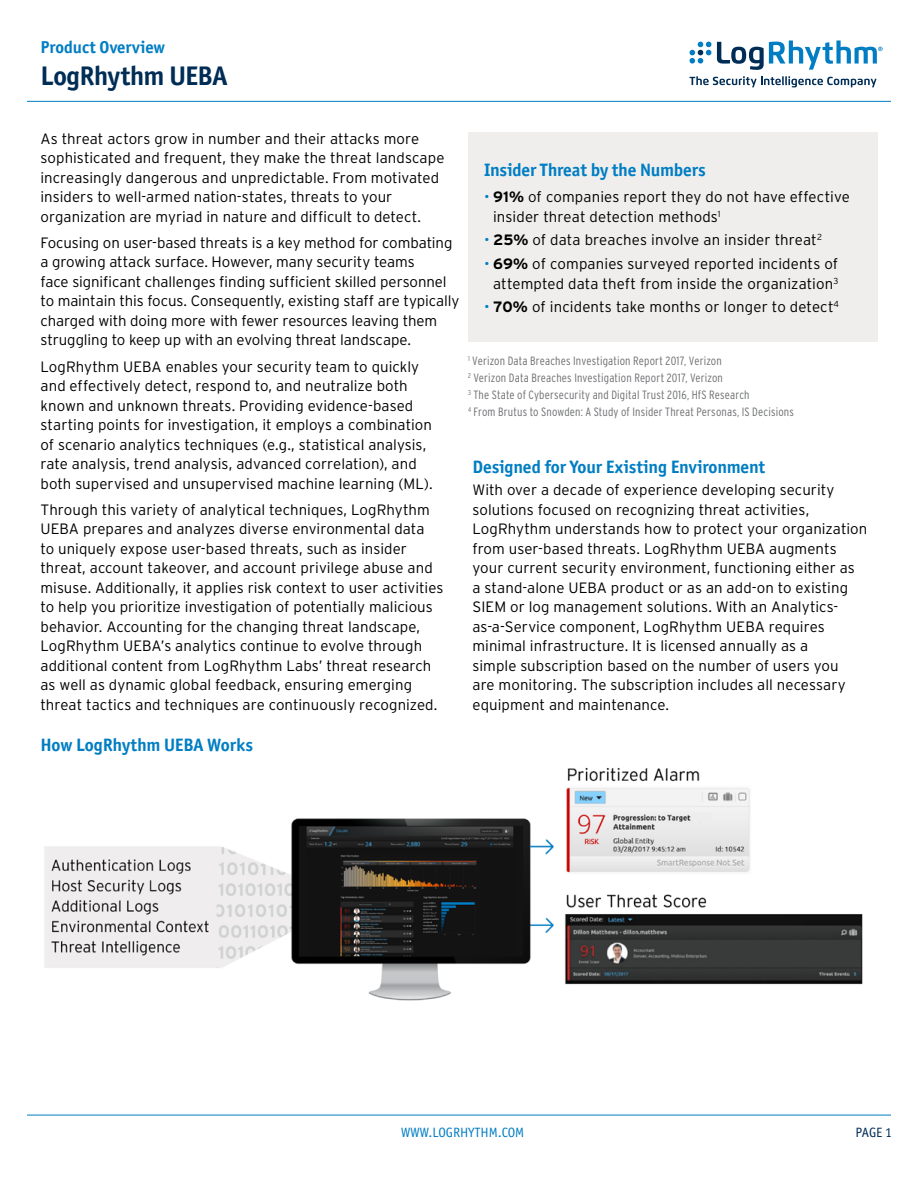
<style>
.page{position:relative;width:918px;height:1188px;background:#fff}
.page>*{position:absolute;margin:0;border:0;box-sizing:border-box;transform-origin:0 0}
.t1{font:700 27px "Officina Sans ITC Std";letter-spacing:-.02em;color:#002d56}
.t2{font:700 18px "Officina Sans ITC Std";letter-spacing:-.01em;color:#007dc3}
.t3{font:700 17.25px "Officina Sans ITC Std";letter-spacing:-.005em;color:#007dc3}
.t4{font:300 15px/19.5px "Interstate";color:#000}
.t5{font:13.5px "Officina Sans ITC Std";color:#007dc3}
.t6{font:13.5px "Officina Sans ITC Std";color:#002d56}
.t7{font:300 condensed 12px/17.1px "Interstate";letter-spacing:.015em;color:#6d6e71}
.s1{color:#007dc3}
.s2{font-weight:700}
</style>
<div class="page">
<hr style="left:27px;top:101px;width:864px;height:1px;background:#007dc3">
<hr style="left:27px;top:1115px;width:864px;height:1px;background:#007dc3">
<svg style="left:690px;top:42px;width:21px;height:22px"></svg>
<svg style="left:690px;top:76px;width:187px;height:11px"></svg>
<svg style="left:717px;top:41px;width:166px;height:29px"></svg>
<img style="left:44px;top:767px;width:819px;height:234px">
<div style="left:469px;top:132px;width:409px;height:210px;background:#efeeed"></div>
<p class="t3" style="left:40px;top:36px;width:126px">Product Overview</p>
<h1 class="t1" style="left:40px;top:59px;width:189px">LogRhythm UEBA</h1>
<p class="t4" style="left:41px;top:128px;width:405px">As threat actors grow in number and their attacks more sophisticated and frequent, they make the threat landscape increasingly dangerous and unpredictable. From motivated insiders to well-armed nation-states, threats to your organization are myriad in nature and difficult to detect.</p>
<p class="t4" style="left:41px;top:233px;width:420px">Focusing on user-based threats is a key method for combating a growing attack surface. However, many security teams<br>face significant challenges finding sufficient skilled personnel to maintain this focus. Consequently, existing staff are typically charged with doing more with fewer resources leaving them struggling to keep up with an evolving threat landscape.</p>
<p class="t4" style="left:41px;top:356px;width:394px">LogRhythm UEBA enables your security team to quickly and effectively detect, respond to, and neutralize both known and unknown threats. Providing evidence-based starting points for investigation, it employs a combination of scenario analytics techniques (e.g., statistical analysis, rate analysis, trend analysis, advanced correlation), and both supervised and unsupervised machine learning (ML).</p>
<p class="t4" style="left:41px;top:500px;width:405px">Through this variety of analytical techniques, LogRhythm UEBA prepares and analyzes diverse environmental data<br>to uniquely expose user-based threats, such as insider threat, account takeover, and account privilege abuse and misuse. Additionally, it applies risk context to user activities to help you prioritize investigation of potentially malicious behavior. Accounting for the changing threat landscape, LogRhythm UEBA’s analytics continue to evolve through additional content from LogRhythm Labs’ threat research as well as dynamic global feedback, ensuring emerging threat tactics and techniques are continuously recognized.</p>
<p class="t2" style="left:484px;top:158px;width:223px">Insider Threat by the Numbers</p>
<p class="t4" style="left:493px;top:187px;width:358px;text-indent:-9px"><span class="s1">•</span> <span class="s2">91%</span> of companies report they do not have effective insider threat detection methods<sup>1</sup></p>
<p class="t4" style="left:484px;top:230px;width:339px"><span class="s1">•</span> <span class="s2">25%</span> of data breaches involve an insider threat<sup>2</sup></p>
<p class="t4" style="left:484px;top:254px;width:356px;text-align:right"><span class="s1">•</span> <span class="s2">69%</span> of companies surveyed reported incidents of attempted data theft from inside the organization<sup>3</sup></p>
<p class="t4" style="left:484px;top:297px;width:356px"><span class="s1">•</span> <span class="s2">70%</span> of incidents take months or longer to detect<sup>4</sup></p>
<p class="t7" style="left:468px;top:352px;width:327px"><sup>1</sup> Verizon Data Breaches Investigation Report 2017, Verizon<br><sup>2</sup> Verizon Data Breaches Investigation Report 2017, Verizon<br><sup>3</sup> The State of Cybersecurity and Digital Trust 2016, HfS Research<br><sup>4</sup> From Brutus to Snowden: A Study of Insider Threat Personas, IS Decisions</p>
<p class="t2" style="left:472px;top:456px;width:294px">Designed for Your Existing Environment</p>
<p class="t4" style="left:472px;top:480px;width:396px">With over a decade of experience developing security solutions focused on recognizing threat activities, LogRhythm understands how to protect your organization from user-based threats. LogRhythm UEBA augments your current security environment, functioning either as<br>a stand-alone UEBA product or as an add-on to existing SIEM or log management solutions. With an Analytics&shy;as-a-Service component, LogRhythm UEBA requires minimal infrastructure. It is licensed annually as a<br>simple subscription based on the number of users you<br>are monitoring. The subscription includes all necessary equipment and maintenance.</p>
<p class="t2" style="left:41px;top:734px;width:214px">How LogRhythm UEBA Works</p>
<p class="t5" style="left:401px;top:1125px;width:125px">WWW.LOGRHYTHM.COM</p>
<p class="t6" style="left:856px;top:1125px;width:38px">PAGE 1</p>
</div>
